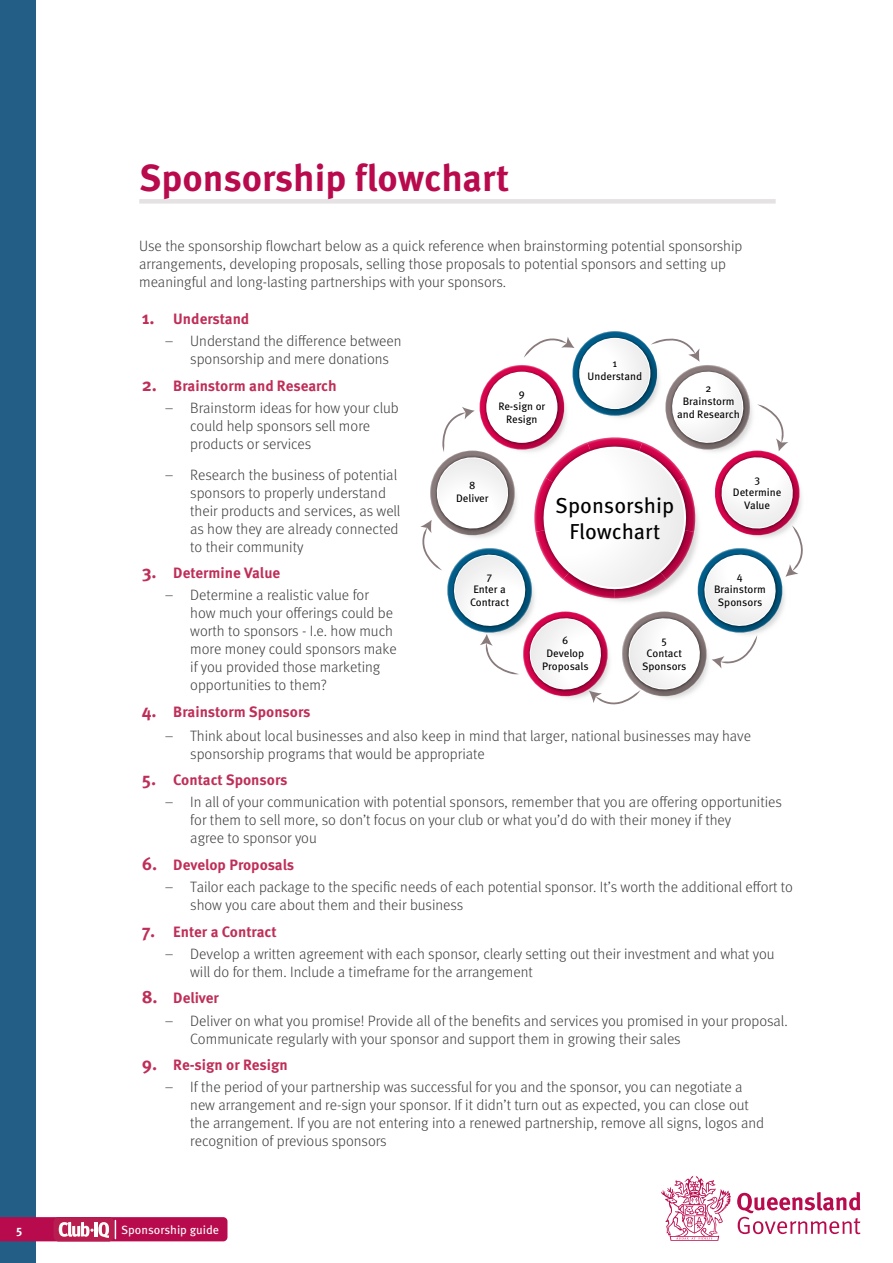
<style>
.page{position:relative;width:893px;height:1263px;background:#fff}
.page>*{position:absolute;margin:0;border:0;box-sizing:border-box;transform-origin:0 0}
.Heading_1_No_Number{font:700 37.5px "Meta Pro";color:#b80a4d}
.t1{font:21.6px/26px "Meta Pro";color:#000;text-align:center}
.t2{font:300 15px/18px "Meta Pro";color:#3e3e3f}
.t3{font:700 15px "Meta Pro";color:#bf2e58}
.t4{font:12px "Meta Pro";color:#fff}
.t5{font:10.8px/13px "Meta Pro";color:#000;text-align:center}
.s1{font-size:18px}
</style>
<div class="page">
<svg style="left:737px;top:1192px;width:123px;height:42px"></svg>
<svg style="left:661px;top:1176px;width:70px;height:65px"></svg>
<div style="left:0;top:0;width:35px;height:1263px;background:#225e85"></div>
<svg style="left:0;top:1217px;width:227px;height:36px"></svg>
<div style="left:139px;top:199px;width:637px;height:5px;background:#e5e2e4"></div>
<svg style="left:420px;top:331px;width:383px;height:374px"></svg>
<h2 class="Heading_1_No_Number" style="left:139px;top:148px;width:372px">Sponsorship flowchart</h2>
<p class="t2" style="left:139px;top:236px;width:605px">Use the sponsorship flowchart below as a quick reference when brainstorming potential sponsorship arrangements, developing proposals, selling those proposals to potential sponsors and setting up meaningful and long-lasting partnerships with your sponsors.</p>
<p class="t3" style="left:142px;top:307px;width:109px"><span class="s1">1.</span> Understand</p>
<p class="t2" style="left:190px;top:331px;width:213px;text-indent:-26px">– Understand the difference between sponsorship and mere donations</p>
<p class="t3" style="left:142px;top:374px;width:196px"><span class="s1">2.</span> Brainstorm and Research</p>
<p class="t2" style="left:190px;top:398px;width:210px;text-indent:-26px">– Brainstorm ideas for how your club could help sponsors sell more products or services</p>
<p class="t2" style="left:190px;top:465px;width:212px;text-indent:-26px">– Research the business of potential sponsors to properly understand their products and services, as well as how they are already connected to their community</p>
<p class="t3" style="left:142px;top:561px;width:140px"><span class="s1">3.</span> Determine Value</p>
<p class="t2" style="left:190px;top:585px;width:208px;text-indent:-26px">– Determine a realistic value for how much your offerings could be worth to sponsors - I.e. how much more money could sponsors make if you provided those marketing opportunities to them?</p>
<p class="t3" style="left:142px;top:700px;width:170px"><span class="s1">4.</span> Brainstorm Sponsors</p>
<p class="t2" style="left:190px;top:726px;width:562px;text-indent:-26px">– Think about local businesses and also keep in mind that larger, national businesses may have sponsorship programs that would be appropriate</p>
<p class="t3" style="left:142px;top:768px;width:147px"><span class="s1">5.</span> Contact Sponsors</p>
<p class="t2" style="left:190px;top:792px;width:593px;text-indent:-26px">– In all of your communication with potential sponsors, remember that you are offering opportunities for them to sell more, so don’t focus on your club or what you’d do with their money if they<br>agree to sponsor you</p>
<p class="t3" style="left:142px;top:853px;width:154px"><span class="s1">6.</span> Develop Proposals</p>
<p class="t2" style="left:190px;top:877px;width:604px;text-indent:-26px">– Tailor each package to the specific needs of each potential sponsor. It’s worth the additional effort to show you care about them and their business</p>
<p class="t3" style="left:142px;top:920px;width:137px"><span class="s1">7.</span> Enter a Contract</p>
<p class="t2" style="left:190px;top:944px;width:586px;text-indent:-26px">– Develop a written agreement with each sponsor, clearly setting out their investment and what you will do for them. Include a timeframe for the arrangement</p>
<p class="t3" style="left:142px;top:986px;width:79px"><span class="s1">8.</span> Deliver</p>
<p class="t2" style="left:190px;top:1011px;width:599px;text-indent:-26px">– Deliver on what you promise! Provide all of the benefits and services you promised in your proposal.<br>Communicate regularly with your sponsor and support them in growing their sales</p>
<p class="t3" style="left:142px;top:1053px;width:148px"><span class="s1">9.</span> Re-sign or Resign</p>
<p class="t2" style="left:190px;top:1077px;width:575px;text-indent:-26px">– If the period of your partnership was successful for you and the sponsor, you can negotiate a new arrangement and re-sign your sponsor. If it didn’t turn out as expected, you can close out the arrangement. If you are not entering into a renewed partnership, remove all signs, logos and recognition of previous sponsors</p>
<p class="t5" style="left:587px;top:356px;width:56px">1<br>Understand</p>
<p class="t5" style="left:677px;top:381px;width:64px">2<br>Brainstorm and Research</p>
<p class="t5" style="left:498px;top:386px;width:49px">9<br>Re-sign or<br>Resign</p>
<p class="t5" style="left:733px;top:472px;width:50px">3<br>Determine<br>Value</p>
<p class="t5" style="left:456px;top:478px;width:34px">8<br>Deliver</p>
<h2 class="t1" style="left:555px;top:491px;width:121px">Sponsorship<br>Flowchart</h2>
<p class="t5" style="left:714px;top:569px;width:53px">4<br>Brainstorm<br>Sponsors</p>
<p class="t5" style="left:470px;top:569px;width:41px">7<br>Enter a<br>Contract</p>
<p class="t5" style="left:542px;top:633px;width:48px">6<br>Develop<br>Proposals</p>
<p class="t5" style="left:642px;top:633px;width:46px">5<br>Contact<br>Sponsors</p>
<p class="t4" style="left:16px;top:1220px;width:7px">5</p>
<p class="t4" style="left:121px;top:1220px;width:100px">Sponsorship guide</p>
</div>
